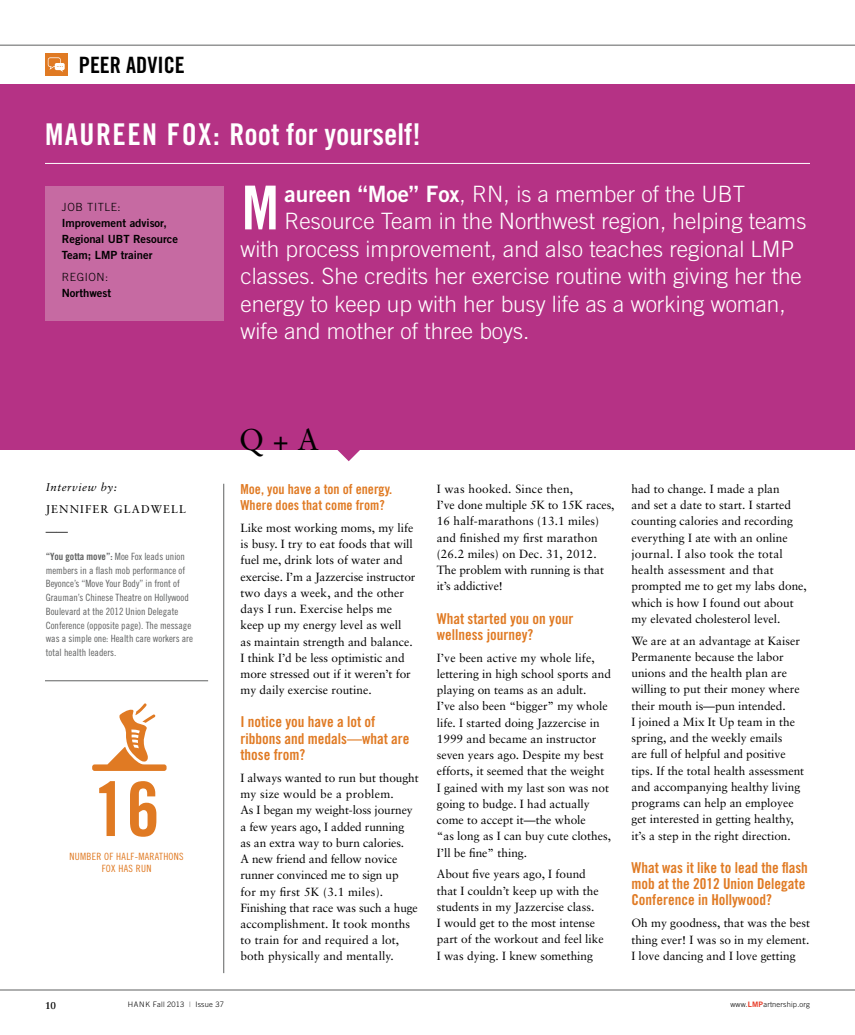
<style>
.page{position:relative;width:855px;height:1035px;background:#fff}
.page>*{position:absolute;margin:0;border:0;box-sizing:border-box;transform-origin:0 0}
.t1{font:75px "Trade Gothic LT Std Bd Cn 20";color:#e07a23}
.t2{font:60.62px "Trade Gothic LT Std Bd Cn 20";color:#fff}
.t3{font:30px "Trade Gothic LT Std Bd Cn 20";color:#fff}
.t4{font:30px "Sabon";color:#000}
.t5{font:300 22.5px "Trade Gothic LT Std";color:#fff}
.t6{font:22.5px "Trade Gothic LT Std Bd Cn 20";color:#000}
.t7{font:15px/16.2px "Trade Gothic LT Std Bd Cn 20";color:#e07a23}
.t8{font:13.75px/16.2px "Trade Gothic LT Std Bd Cn 20";color:#e07a23}
.t9{font:11.88px/16.2px "Sabon";color:#000}
.t10{font:11.25px/16.2px "Trade Gothic LT Std Bd 2";color:#000}
.t11{font:11.25px/21.9px "Sabon";letter-spacing:.1em;color:#000}
.t12{font:300 11.25px "Trade Gothic LT Std";letter-spacing:.05em;color:#000}
.t13{font:italic 11.25px "Sabon";letter-spacing:.05em;color:#000}
.t14{font:10px/13.8px "Trade Gothic LT Std Cn 18";color:#5f6060}
.t15{font:10px/12.5px "Trade Gothic LT Std Cn 18";letter-spacing:.03em;color:#e07a23;text-align:center}
.t16{font:700 10px "Sabon";color:#000}
.t17{font:300 7.5px "Trade Gothic LT Std";letter-spacing:.025em;color:#000}
.s1{font-family:"Trade Gothic LT Std Bd Cn 20"}
.s2{font-family:"Trade Gothic LT Std Bd 2";font-weight:400}
.s3{color:#5f6060}
.s4{font-family:"Trade Gothic LT Std Bd 2";font-weight:400;color:#e73723}
</style>
<div class="page">
<hr style="left:0;top:990px;width:855px;height:1px;background:#5f6060">
<hr style="left:224px;top:484px;width:1px;height:489px;background:#5f6060">
<div style="left:0;top:84px;width:855px;height:366px;background:#b53285"></div>
<svg style="left:338px;top:450px;width:22px;height:11px"></svg>
<div style="left:45px;top:186px;width:179px;height:135px;background:#c66aa2"></div>
<div style="left:45px;top:53px;width:23px;height:23px;background:#e07a23"></div>
<svg style="left:48px;top:57px;width:17px;height:15px"></svg>
<hr style="left:0;top:45px;width:855px;height:1px;background:#5f6060">
<hr style="left:45px;top:681px;width:163px;height:1px;background:#5f6060">
<svg style="left:92px;top:703px;width:75px;height:68px"></svg>
<hr style="left:45px;top:163px;width:765px;height:1px;background:#fff">
<h3 class="t6" style="left:79px;top:51px;width:108px">PEER ADVICE</h3>
<h3 class="t3" style="left:45px;top:116px;width:377px">MAUREEN FOX: Root for yourself!</h3>
<p class="t12" style="left:62px;top:200px;width:60px">JOB TITLE:</p>
<p class="t10" style="left:62px;top:215px;width:118px">Improvement advisor,<br>Regional UBT Resource<br>Team; LMP trainer</p>
<p class="t12" style="left:62px;top:271px;width:48px">REGION:</p>
<p class="t10" style="left:62px;top:285px;width:51px">Northwest</p>
<p class="t13" style="left:46px;top:481px;width:73px">Interview by:</p>
<p class="t11" style="left:46px;top:498px;width:142px">JENNIFER GLADWELL ——</p>
<p class="t14" style="left:46px;top:549px;width:149px"><span class="s1">“You gotta move”:</span> Moe Fox leads union members in a flash mob performance of Beyonce’s “Move Your Body” in front of Grauman’s Chinese Theatre on Hollywood Boulevard at the 2012 Union Delegate Conference (opposite page). The message was a simple one: Health care workers are total health leaders.</p>
<h1 class="t1" style="left:93px;top:764px;width:68px">16</h1>
<p class="t15" style="left:69px;top:850px;width:116px">NUMBER OF HALF-MARATHONS<br>FOX HAS RUN</p>
<h3 class="t5" style="left:285px;top:181px;width:462px"><span class="s2">aureen “Moe” Fox</span>, RN, is a member of the UBT</h3>
<h3 class="t5" style="left:285px;top:208px;width:523px">Resource Team in the Northwest region, helping teams</h3>
<h3 class="t5" style="left:241px;top:236px;width:555px">with process improvement, and also teaches regional LMP</h3>
<h3 class="t5" style="left:241px;top:263px;width:563px">classes. She credits her exercise routine with giving her the</h3>
<h3 class="t5" style="left:241px;top:290px;width:547px">energy to keep up with her busy life as a working woman,</h3>
<h3 class="t5" style="left:241px;top:318px;width:290px">wife and mother of three boys.</h3>
<h2 class="t2" style="left:242px;top:171px;width:39px">M</h2>
<h3 class="t4" style="left:239px;top:422px;width:81px">Q + A</h3>
<p class="t8" style="left:240px;top:481px;width:153px">Moe, you have a ton of energy.<br>Where does that come from?</p>
<p class="t9" style="left:240px;top:519px;width:177px">Like most working moms, my life is busy. I try to eat foods that will fuel me, drink lots of water and exercise. I’m a Jazzercise instructor two days a week, and the other days I run. Exercise helps me keep up my energy level as well<br>as maintain strength and balance.<br>I think I’d be less optimistic and more stressed out if it weren’t for my daily exercise routine.</p>
<p class="t7" style="left:240px;top:714px;width:171px">I notice you have a lot of ribbons and medals—what are those from?</p>
<p class="t9" style="left:240px;top:769px;width:180px">I always wanted to run but thought my size would be a problem.<br>As I began my weight-loss journey a few years ago, I added running<br>as an extra way to burn calories.<br>A new friend and fellow novice runner convinced me to sign up<br>for my first 5K (3.1 miles).<br>Finishing that race was such a huge accomplishment. It took months to train for and required a lot, both physically and mentally.</p>
<p class="t9" style="left:437px;top:480px;width:179px">I was hooked. Since then,<br>I’ve done multiple 5K to 15K races,<br>16 half-marathons (13.1 miles) and finished my first marathon (26.2 miles) on Dec. 31, 2012.<br>The problem with running is that it’s addictive!</p>
<p class="t7" style="left:437px;top:610px;width:138px">What started you on your wellness journey?</p>
<p class="t9" style="left:437px;top:649px;width:176px">I’ve been active my whole life, lettering in high school sports and playing on teams as an adult.<br>I’ve also been “bigger” my whole life. I started doing Jazzercise in<br>1999 and became an instructor seven years ago. Despite my best efforts, it seemed that the weight<br>I gained with my last son was not going to budge. I had actually come to accept it—the whole<br>“as long as I can buy cute clothes,<br>I’ll be fine” thing.</p>
<p class="t9" style="left:437px;top:866px;width:168px">About five years ago, I found that I couldn’t keep up with the students in my Jazzercise class.<br>I would get to the most intense part of the workout and feel like<br>I was dying. I knew something</p>
<p class="t9" style="left:631px;top:481px;width:177px">had to change. I made a plan<br>and set a date to start. I started counting calories and recording everything I ate with an online journal. I also took the total health assessment and that prompted me to get my labs done, which is how I found out about my elevated cholesterol level.</p>
<p class="t9" style="left:631px;top:632px;width:174px">We are at an advantage at Kaiser<br>Permanente because the labor unions and the health plan are willing to put their money where their mouth is—pun intended.<br>I joined a Mix It Up team in the spring, and the weekly emails<br>are full of helpful and positive tips. If the total health assessment and accompanying healthy living programs can help an employee get interested in getting healthy, it’s a step in the right direction.</p>
<p class="t7" style="left:631px;top:859px;width:178px">What was it like to lead the flash mob at the 2012 Union Delegate<br>Conference in Hollywood?</p>
<p class="t9" style="left:631px;top:915px;width:180px;text-align:justify">Oh my goodness, that was the best thing ever! I was so in my element.<br>I love dancing and I love getting</p>
<p class="t16" style="left:45px;top:999px;width:13px">10</p>
<p class="t17" style="left:128px;top:1000px;width:98px">HANK Fall 2013 <span class="s3">|</span> Issue 37</p>
<p class="t17" style="left:730px;top:1000px;width:81px">www.<span class="s4">LMP</span>artnership.org</p>
</div>
